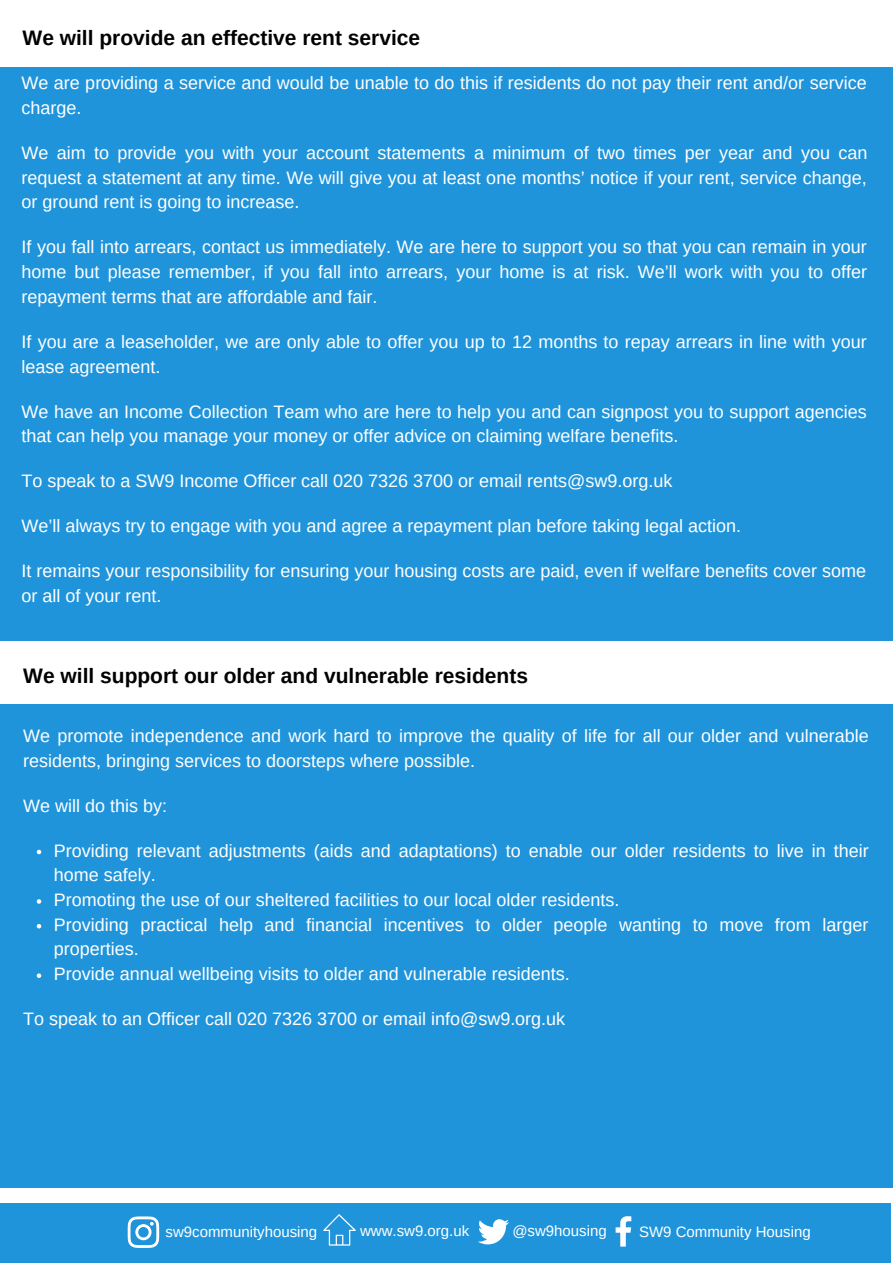
<style>
.page{position:relative;width:893px;height:1264px;background:#fff}
.page>*{position:absolute;margin:0;border:0;box-sizing:border-box;transform-origin:0 0}
.t1{font:700 21px "Arimo";color:#000}
.t2{font:18px/24.8px "Arimo";color:#fff}
.t3{font:15px "Arimo";color:#fff}
</style>
<div class="page">
<div style="left:0;top:67px;width:892px;height:573px;background:#1f94db"></div>
<div style="left:0;top:1202px;width:890px;height:60px;background:#1f94db"></div>
<svg style="left:127px;top:1216px;width:32px;height:31px"></svg>
<svg style="left:323px;top:1214px;width:33px;height:31px"></svg>
<svg style="left:478px;top:1219px;width:31px;height:25px"></svg>
<svg style="left:615px;top:1216px;width:16px;height:30px"></svg>
<div style="left:0;top:704px;width:892px;height:483px;background:#1f94db"></div>
<svg style="left:37px;top:849px;width:4px;height:5px"></svg>
<svg style="left:37px;top:899px;width:4px;height:4px"></svg>
<svg style="left:37px;top:924px;width:4px;height:4px"></svg>
<svg style="left:37px;top:973px;width:4px;height:4px"></svg>
<p class="t1" style="left:23px;top:26px;width:399px">We will provide an effective rent service</p>
<p class="t2" style="left:22px;top:71px;width:846px">We are providing a service and would be unable to do this if residents do not pay their rent and/or service charge.</p>
<p class="t2" style="left:22px;top:140px;width:847px;text-align:justify">We aim to provide you with your account statements a minimum of two times per year and you can request a statement at any time. We will give you at least one months’ notice if your rent, service change, or ground rent is going to increase.</p>
<p class="t2" style="left:22px;top:235px;width:847px;text-align:justify">If you fall into arrears, contact us immediately. We are here to support you so that you can remain in your home but please remember, if you fall into arrears, your home is at risk. We’ll work with you to offer repayment terms that are affordable and fair.</p>
<p class="t2" style="left:22px;top:329px;width:846px">If you are a leaseholder, we are only able to offer you up to 12 months to repay arrears in line with your lease agreement.</p>
<p class="t2" style="left:22px;top:399px;width:846px">We have an Income Collection Team who are here to help you and can signpost you to support agencies that can help you manage your money or offer advice on claiming welfare benefits.</p>
<p class="t2" style="left:22px;top:469px;width:652px">To speak to a SW9 Income Officer call 020 7326 3700 or email rents@sw9.org.uk</p>
<p class="t2" style="left:22px;top:513px;width:721px">We’ll always try to engage with you and agree a repayment plan before taking legal action.</p>
<p class="t2" style="left:22px;top:558px;width:846px">It remains your responsibility for ensuring your housing costs are paid, even if welfare benefits cover some or all of your rent.</p>
<p class="t1" style="left:23px;top:663px;width:506px">We will support our older and vulnerable residents</p>
<p class="t2" style="left:23px;top:723px;width:846px">We promote independence and work hard to improve the quality of life for all our older and vulnerable residents, bringing services to doorsteps where possible.</p>
<p class="t2" style="left:23px;top:792px;width:145px">We will do this by:</p>
<p class="t2" style="left:54px;top:837px;width:816px">Providing relevant adjustments (aids and adaptations) to enable our older residents to live in their home safely.</p>
<p class="t2" style="left:54px;top:887px;width:567px">Promoting the use of our sheltered facilities to our local older residents.</p>
<p class="t2" style="left:54px;top:912px;width:816px">Providing practical help and financial incentives to older people wanting to move from larger properties.</p>
<p class="t2" style="left:54px;top:961px;width:517px">Provide annual wellbeing visits to older and vulnerable residents.</p>
<p class="t2" style="left:23px;top:1006px;width:543px">To speak to an Officer call 020 7326 3700 or email info@sw9.org.uk</p>
<p class="t3" style="left:166px;top:1222px;width:153px">sw9communityhousing</p>
<p class="t3" style="left:512px;top:1222px;width:96px">@sw9housing</p>
<p class="t3" style="left:639px;top:1222px;width:173px">SW9 Community Housing</p>
<p class="t3" style="left:383px;top:1222px;width:78px">.sw9.org.uk</p>
<p class="t3" style="left:503px;top:1222px;width:96px">@sw9housing</p>
<p class="t3" style="left:629px;top:1222px;width:173px">SW9 Community Housing</p>
<p class="t3" style="left:156px;top:1222px;width:153px">sw9communityhousing</p>
<p class="t3" style="left:351px;top:1222px;width:120px">wwww.sw9.org.uk</p>
</div>
